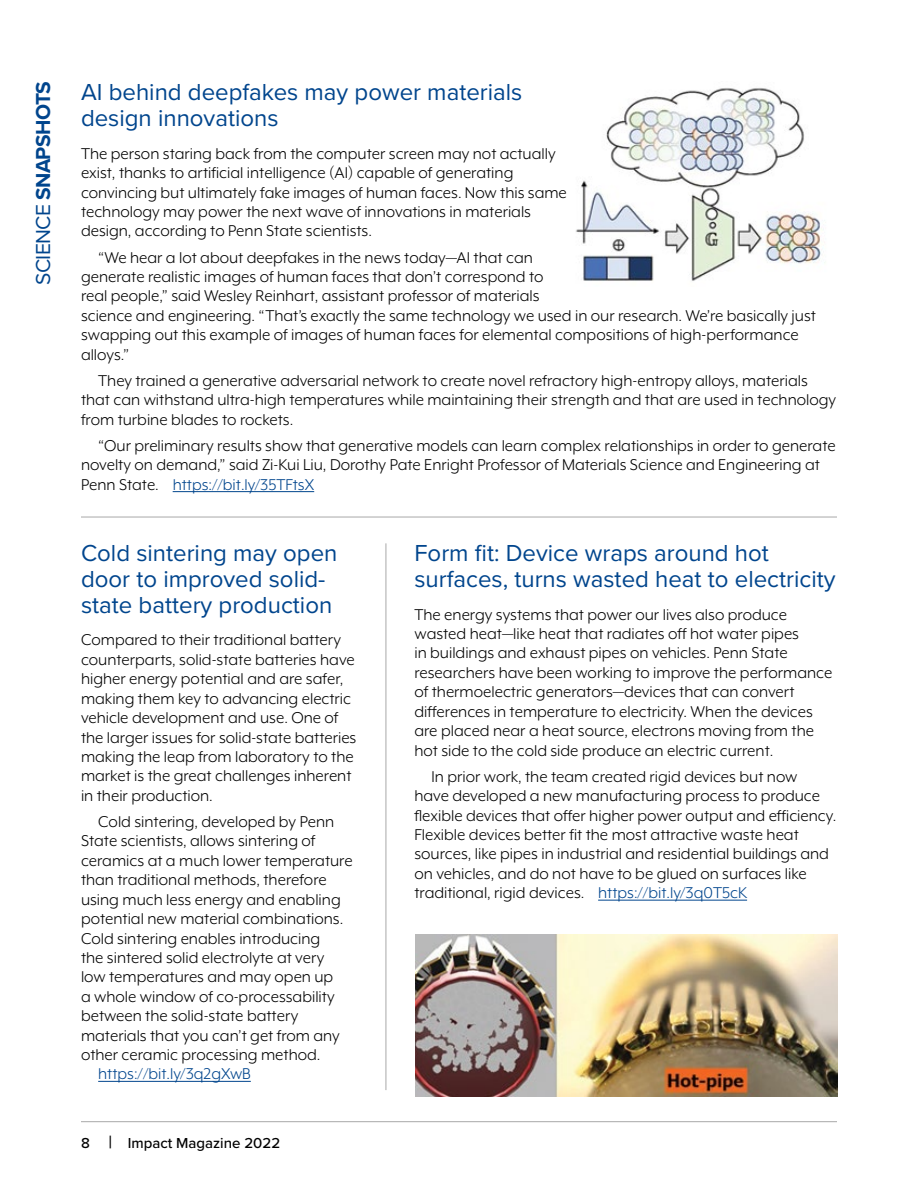
<style>
.page{position:relative;width:918px;height:1188px;background:#fff}
.page>*{position:absolute;margin:0;border:0;box-sizing:border-box;transform-origin:0 0}
.t1{font:24px/26px "Proxima Nova";color:#00458d}
.t2{font:700 21px "Proxima Nova";letter-spacing:-.03em;color:#00458d}
.t3{font:18px/19.4px "Mr Eaves XL Mod OT";color:#000}
.t4{font:18px "Mr Eaves XL Mod OT";color:#00458d}
.t5{font:500 15px "Proxima Nova";color:#000}
.s1{font-weight:400}
.s2{color:#00458d}
.s3{font-size:18px}
</style>
<div class="page">
<hr style="left:81px;top:1121px;width:756px;height:1px;background:#000">
<hr style="left:173px;top:491px;width:141px;height:1px;background:#00458d">
<hr style="left:598px;top:900px;width:149px;height:1px;background:#00458d">
<hr style="left:98px;top:1081px;width:153px;height:1px;background:#00458d">
<hr style="left:386px;top:543px;width:1px;height:547px;background:#000">
<hr style="left:81px;top:517px;width:756px;height:1px;background:#000">
<img style="left:576px;top:88px;width:249px;height:193px">
<img style="left:416px;top:935px;width:421px;height:162px">
<p class="t2" style="left:27px;top:285px;width:205px;rotate:-90deg"><span class="s1">SCIENCE</span> SNAPSHOTS</p>
<h1 class="t1" style="left:81px;top:78px;width:443px">AI behind deepfakes may power materials design innovations</h1>
<p class="t3" style="left:81px;top:144px;width:487px">The person staring back from the computer screen may not actually exist, thanks to artificial intelligence (AI) capable of generating convincing but ultimately fake images of human faces. Now this same technology may power the next wave of innovations in materials design, according to Penn State scientists.</p>
<p class="t3" style="left:81px;top:247px;width:736px;text-indent:17px">“We hear a lot about deepfakes in the news today—AI that can<br>generate realistic images of human faces that don’t correspond to<br>real people,” said Wesley Reinhart, assistant professor of materials<br>science and engineering. “That’s exactly the same technology we used in our research. We’re basically just swapping out this example of images of human faces for elemental compositions of high-performance alloys.”</p>
<p class="t3" style="left:81px;top:371px;width:757px;text-indent:17px">They trained a generative adversarial network to create novel refractory high-entropy alloys, materials that can withstand ultra-high temperatures while maintaining their strength and that are used in technology from turbine blades to rockets.</p>
<p class="t3" style="left:81px;top:436px;width:756px;text-indent:17px">“Our preliminary results show that generative models can learn complex relationships in order to generate novelty on demand,” said Zi-Kui Liu, Dorothy Pate Enright Professor of Materials Science and Engineering at<br>Penn State. <span class="s2">https://bit.ly/35TFtsX</span></p>
<h1 class="t1" style="left:81px;top:539px;width:258px">Cold sintering may open door to improved solid&shy;state battery production</h1>
<p class="t3" style="left:81px;top:630px;width:277px">Compared to their traditional battery counterparts, solid-state batteries have higher energy potential and are safer, making them key to advancing electric vehicle development and use. One of the larger issues for solid-state batteries making the leap from laboratory to the market is the great challenges inherent in their production.</p>
<p class="t3" style="left:81px;top:812px;width:273px;text-indent:17px">Cold sintering, developed by Penn State scientists, allows sintering of ceramics at a much lower temperature than traditional methods, therefore using much less energy and enabling potential new material combinations.<br>Cold sintering enables introducing<br>the sintered solid electrolyte at very low temperatures and may open up<br>a whole window of co-processability between the solid-state battery materials that you can’t get from any other ceramic processing method.</p>
<p class="t4" style="left:98px;top:1064px;width:154px">https://bit.ly/3q2gXwB</p>
<p class="t5" style="left:81px;top:1132px;width:201px">8 <span class="s3">|</span> Impact Magazine 2022</p>
<h1 class="t1" style="left:414px;top:539px;width:423px">Form fit: Device wraps around hot surfaces, turns wasted heat to electricity</h1>
<p class="t3" style="left:414px;top:604px;width:420px">The energy systems that power our lives also produce wasted heat—like heat that radiates off hot water pipes<br>in buildings and exhaust pipes on vehicles. Penn State researchers have been working to improve the performance of thermoelectric generators—devices that can convert differences in temperature to electricity. When the devices are placed near a heat source, electrons moving from the hot side to the cold side produce an electric current.</p>
<p class="t3" style="left:414px;top:767px;width:423px;text-indent:17px">In prior work, the team created rigid devices but now have developed a new manufacturing process to produce flexible devices that offer higher power output and efficiency.<br>Flexible devices better fit the most attractive waste heat sources, like pipes in industrial and residential buildings and on vehicles, and do not have to be glued on surfaces like traditional, rigid devices. <span class="s2">https://bit.ly/3q0T5cK</span></p>
</div>
